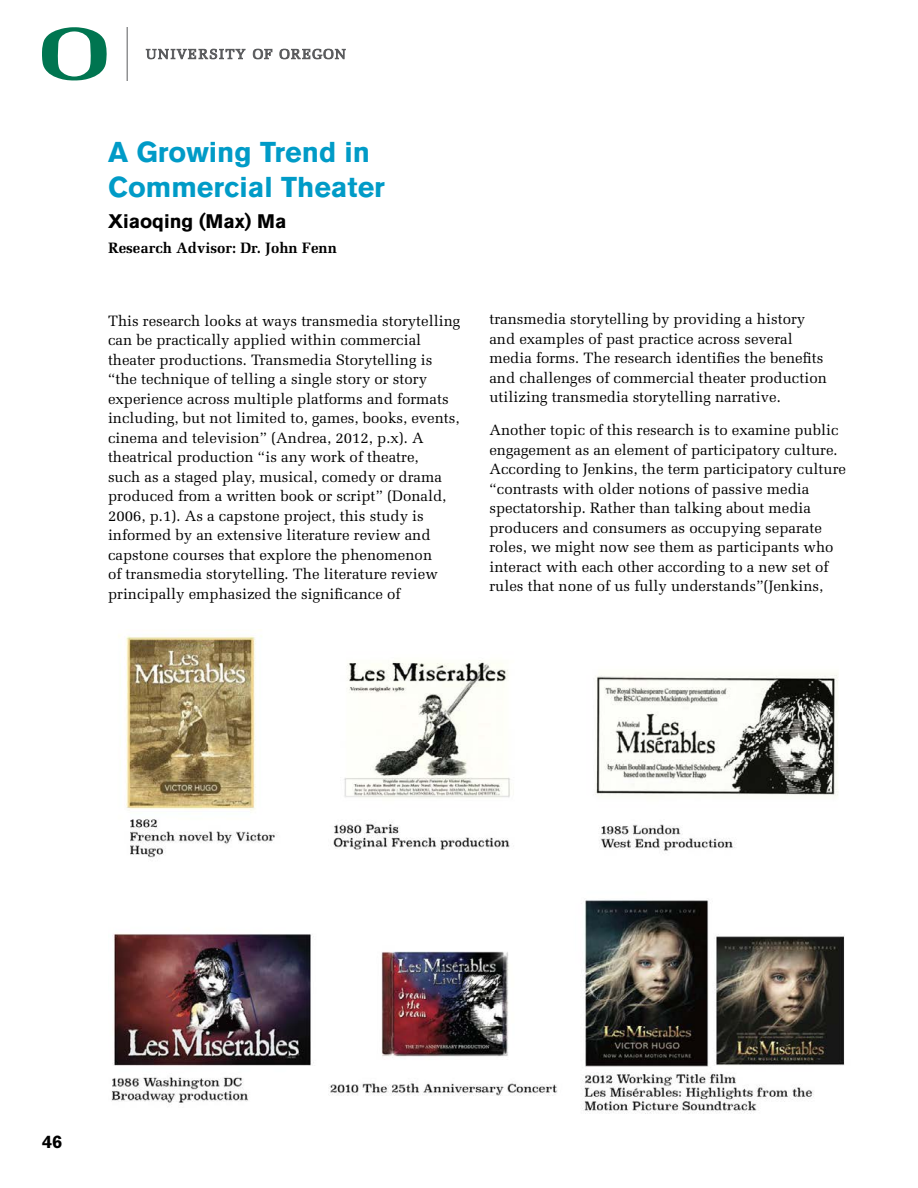
<style>
.page{position:relative;width:918px;height:1188px;background:#fff}
.page>*{position:absolute;margin:0;border:0;box-sizing:border-box;transform-origin:0 0}
.t1{font:700 28.5px/34.2px "Akzidenz Grotesk BQ";color:#009bc7}
.t2{font:700 19.5px "Akzidenz Grotesk BQ";color:#000}
.t3{font:700 18px "Akzidenz Grotesk BQ";color:#000}
.t4{font:15px/19.5px "Melior";color:#000}
.t5{font:700 15px "Melior";color:#000}
</style>
<div class="page">
<svg style="left:146px;top:49px;width:99px;height:10px"></svg>
<svg style="left:253px;top:49px;width:19px;height:10px"></svg>
<svg style="left:280px;top:49px;width:65px;height:10px"></svg>
<hr style="left:127px;top:27px;width:1px;height:54px;background:#5a5b5d">
<svg style="left:42px;top:27px;width:65px;height:54px"></svg>
<img style="left:111px;top:635px;width:734px;height:479px">
<h1 class="t1" style="left:108px;top:135px;width:278px">A Growing Trend in<br>Commercial Theater</h1>
<h2 class="t2" style="left:108px;top:210px;width:180px">Xiaoqing (Max) Ma</h2>
<p class="t5" style="left:108px;top:239px;width:230px">Research Advisor: Dr. John Fenn</p>
<p class="t4" style="left:108px;top:311px;width:354px">This research looks at ways transmedia storytelling can be practically applied within commercial theater productions. Transmedia Storytelling is “the technique of telling a single story or story experience across multiple platforms and formats including, but not limited to, games, books, events, cinema and television” (Andrea, 2012, p.x). A theatrical production “is any work of theatre,<br>such as a staged play, musical, comedy or drama produced from a written book or script” (Donald, 2006, p.1). As a capstone project, this study is informed by an extensive literature review and capstone courses that explore the phenomenon<br>of transmedia storytelling. The literature review principally emphasized the significance of</p>
<p class="t4" style="left:489px;top:310px;width:339px">transmedia storytelling by providing a history and examples of past practice across several media forms. The research identifies the benefits and challenges of commercial theater production utilizing transmedia storytelling narrative.</p>
<p class="t4" style="left:489px;top:421px;width:358px">Another topic of this research is to examine public engagement as an element of participatory culture.<br>According to Jenkins, the term participatory culture “contrasts with older notions of passive media spectatorship. Rather than talking about media producers and consumers as occupying separate roles, we might now see them as participants who interact with each other according to a new set of rules that none of us fully understands”(Jenkins,</p>
<p class="t3" style="left:42px;top:1131px;width:22px">46</p>
</div>
